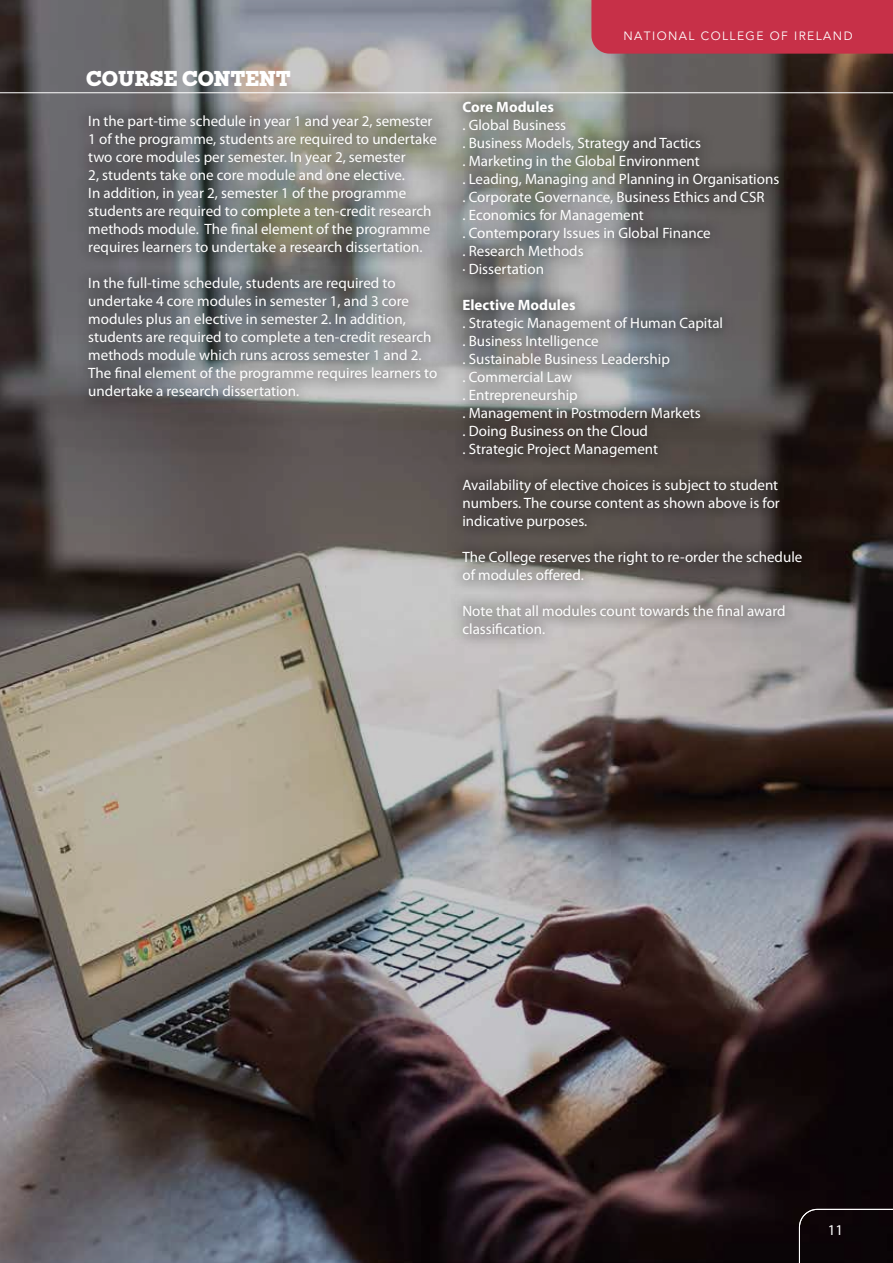
<style>
.page{position:relative;width:893px;height:1263px;background:#fff}
.page>*{position:absolute;margin:0;border:0;box-sizing:border-box;transform-origin:0 0}
.t1{font:900 21px "Sanchez";letter-spacing:-.005em;color:#fff}
.t2{font:15px/18px "Myriad Pro";color:#fff}
.t3{font:700 15px "Myriad Pro";color:#fff}
.t4{font:12px "Avenir";letter-spacing:.12em;color:#fff}
</style>
<div class="page">
<img style="left:0;top:0;width:893px;height:1263px">
<svg style="left:75px;top:103px;width:374px;height:307px;background:#797b7b"></svg>
<svg style="left:449px;top:88px;width:366px;height:560px;background:#6c6968"></svg>
<div style="left:591px;top:0;width:302px;height:54px;background:#c73048"></div>
<hr style="left:0;top:92px;width:893px;height:1px;background:#fff">
<div style="left:799px;top:1208px;width:94px;height:55px;background:#0a0507"></div>
<h1 class="t1" style="left:86px;top:64px;width:206px">COURSE CONTENT</h1>
<p class="t2" style="left:88px;top:112px;width:350px">In the part-time schedule in year 1 and year 2, semester 1 of the programme, students are required to undertake two core modules per semester. In year 2, semester<br>2, students take one core module and one elective.<br>In addition, in year 2, semester 1 of the programme students are required to complete a ten-credit research methods module. The final element of the programme requires learners to undertake a research dissertation.</p>
<p class="t2" style="left:88px;top:274px;width:350px">In the full-time schedule, students are required to undertake 4 core modules in semester 1, and 3 core modules plus an elective in semester 2. In addition, students are required to complete a ten-credit research methods module which runs across semester 1 and 2.<br>The final element of the programme requires learners to undertake a research dissertation.</p>
<p class="t4" style="left:623px;top:27px;width:231px">NATIONAL COLLEGE OF IRELAND</p>
<p class="t3" style="left:462px;top:97px;width:93px">Core Modules</p>
<p class="t2" style="left:462px;top:116px;width:318px">. Global Business<br>. Business Models, Strategy and Tactics<br>. Marketing in the Global Environment<br>. Leading, Managing and Planning in Organisations . Corporate Governance, Business Ethics and CSR<br>. Economics for Management<br>. Contemporary Issues in Global Finance<br>. Research Methods<br>· Dissertation</p>
<p class="t3" style="left:462px;top:295px;width:115px">Elective Modules</p>
<p class="t2" style="left:462px;top:314px;width:262px">. Strategic Management of Human Capital . Business Intelligence<br>. Sustainable Business Leadership<br>. Commercial Law<br>. Entrepreneurship<br>. Management in Postmodern Markets<br>. Doing Business on the Cloud<br>. Strategic Project Management</p>
<p class="t2" style="left:462px;top:476px;width:319px;text-align:justify">Availability of elective choices is subject to student numbers. The course content as shown above is for indicative purposes.</p>
<p class="t2" style="left:462px;top:548px;width:341px">The College reserves the right to re-order the schedule of modules offered.</p>
<p class="t2" style="left:462px;top:602px;width:325px">Note that all modules count towards the final award classification.</p>
<p class="t2" style="left:828px;top:1221px;width:17px">11</p>
</div>
